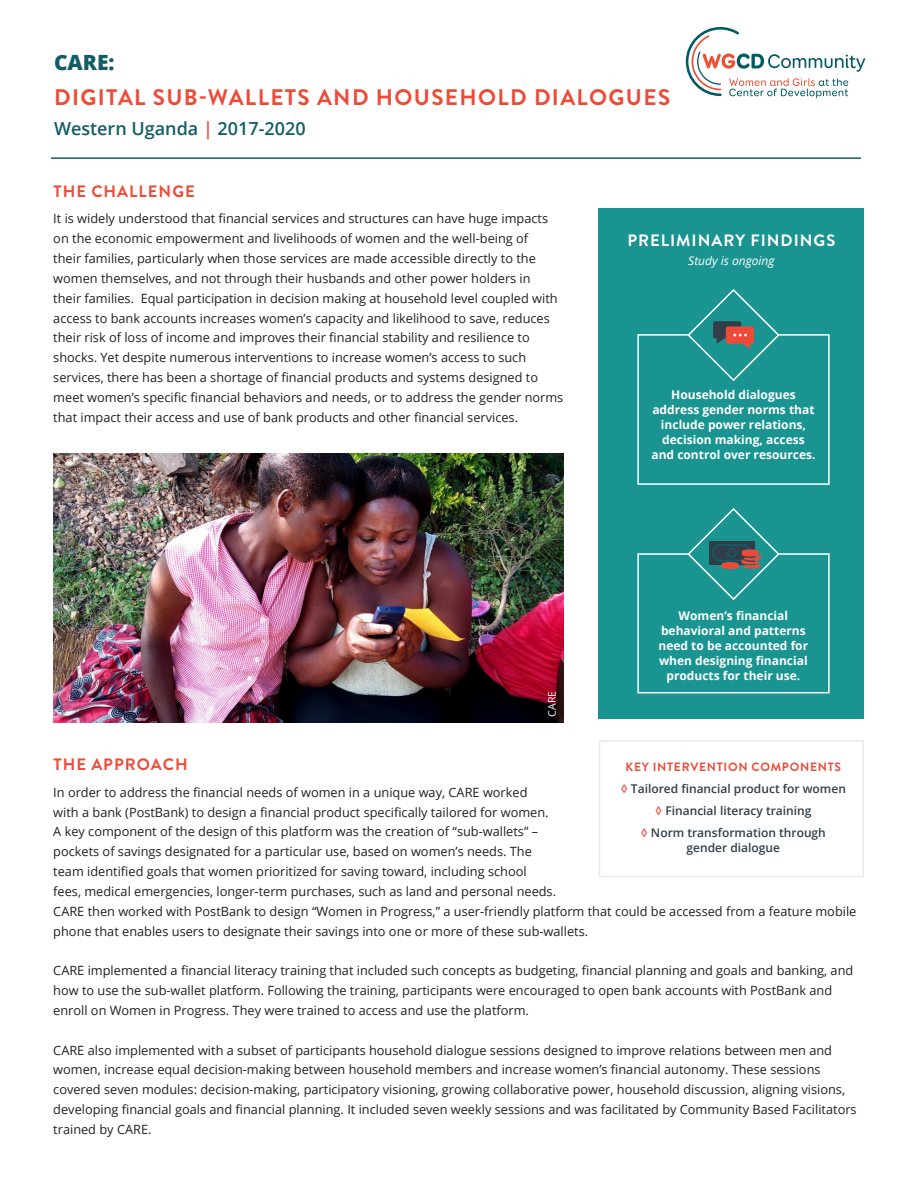
<style>
.page{position:relative;width:918px;height:1188px;background:#fff}
.page>*{position:absolute;margin:0;border:0;box-sizing:border-box;transform-origin:0 0}
.t1{font:700 22.5px "Brandon Grotesque";letter-spacing:.06em;color:#ed4b38}
.t2{font:800 21px "Open Sans";color:#115d66}
.t3{font:600 18px "Open Sans";color:#115d66}
.Para_head_-_Brandon{font:700 16.5px "Brandon Grotesque";letter-spacing:.06em;color:#ed4b38}
.t4{font:700 16.5px "Brandon Grotesque";letter-spacing:.06em;color:#fff}
.Body_-_open_sans_-_8{font:12.75px/19.8px "Open Sans";color:#231f20}
.t5{font:700 12px/15px "Open Sans";color:#fff;text-align:center}
.t6{font:600 12px/15px "Open Sans";color:#313e48;text-align:center}
.t7{font:700 12px "Brandon Grotesque";letter-spacing:.06em;color:#ed4b38}
.t8{font:italic 12px "Open Sans";color:#fff}
.Body_-_open_sans_-_8-2{font:10.5px "Open Sans";color:#fff}
.s1{color:#ed4b38}
</style>
<div class="page">
<svg style="left:686px;top:27px;width:179px;height:71px"></svg>
<hr style="left:51px;top:157px;width:810px;height:2px;background:#115d66">
<img style="left:53px;top:453px;width:510px;height:270px">
<div style="left:599px;top:209px;width:265px;height:510px;background:#199490"></div>
<div style="left:637px;top:334px;width:193px;height:151px;border:2px solid #fff"></div>
<div style="left:637px;top:553px;width:193px;height:140px;border:2px solid #fff"></div>
<svg style="left:686px;top:508px;width:95px;height:92px"></svg>
<svg style="left:686px;top:289px;width:95px;height:93px"></svg>
<p class="t2" style="left:54px;top:46px;width:62px">CARE:</p>
<p class="t1" style="left:54px;top:82px;width:618px">DIGITAL SUB-WALLETS AND HOUSEHOLD DIALOGUES</p>
<p class="t3" style="left:54px;top:116px;width:253px">Western Uganda <span class="s1">|</span> 2017-2020</p>
<p class="Para_head_-_Brandon" style="left:53px;top:180px;width:143px">THE CHALLENGE</p>
<p class="Body_-_open_sans_-_8" style="left:53px;top:208px;width:512px">It is widely understood that financial services and structures can have huge impacts on the economic empowerment and livelihoods of women and the well-being of<br>their families, particularly when those services are made accessible directly to the women themselves, and not through their husbands and other power holders in<br>their families. Equal participation in decision making at household level coupled with access to bank accounts increases women’s capacity and likelihood to save, reduces their risk of loss of income and improves their financial stability and resilience to shocks. Yet despite numerous interventions to increase women’s access to such services, there has been a shortage of financial products and systems designed to meet women’s specific financial behaviors and needs, or to address the gender norms that impact their access and use of bank products and other financial services.</p>
<p class="Body_-_open_sans_-_8-2" style="left:545px;top:717px;width:27px;rotate:-90deg">CARE</p>
<p class="t4" style="left:627px;top:229px;width:209px">PRELIMINARY FINDINGS</p>
<p class="t8" style="left:688px;top:252px;width:88px">Study is ongoing</p>
<p class="t5" style="left:651px;top:387px;width:166px">Household dialogues address gender norms that include power relations, decision making, access and control over resources.</p>
<p class="t5" style="left:659px;top:608px;width:151px">Women’s financial behavioral and patterns need to be accounted for when designing financial products for their use.</p>
<p class="Para_head_-_Brandon" style="left:53px;top:753px;width:136px">THE APPROACH</p>
<p class="Body_-_open_sans_-_8" style="left:53px;top:782px;width:805px">In order to address the financial needs of women in a unique way, CARE worked<br>with a bank (PostBank) to design a financial product specifically tailored for women.<br>A key component of the design of this platform was the creation of “sub-wallets” –<br>pockets of savings designated for a particular use, based on women’s needs. The<br>team identified goals that women prioritized for saving toward, including school<br>fees, medical emergencies, longer-term purchases, such as land and personal needs.<br>CARE then worked with PostBank to design “Women in Progress,” a user-friendly platform that could be accessed from a feature mobile phone that enables users to designate their savings into one or more of these sub-wallets.</p>
<p class="Body_-_open_sans_-_8" style="left:53px;top:960px;width:802px">CARE implemented a financial literacy training that included such concepts as budgeting, financial planning and goals and banking, and how to use the sub-wallet platform. Following the training, participants were encouraged to open bank accounts with PostBank and enroll on Women in Progress. They were trained to access and use the platform.</p>
<p class="Body_-_open_sans_-_8" style="left:53px;top:1040px;width:805px">CARE also implemented with a subset of participants household dialogue sessions designed to improve relations between men and women, increase equal decision-making between household members and increase women’s financial autonomy. These sessions covered seven modules: decision-making, participatory visioning, growing collaborative power, household discussion, aligning visions, developing financial goals and financial planning. It included seven weekly sessions and was facilitated by Community Based Facilitators trained by CARE.</p>
<p class="t7" style="left:626px;top:759px;width:217px">KEY INTERVENTION COMPONENTS</p>
<p class="t6" style="left:621px;top:781px;width:227px"><span class="s1">◊</span> Tailored financial product for women</p>
<p class="t6" style="left:655px;top:803px;width:158px"><span class="s1">◊</span> Financial literacy training</p>
<p class="t6" style="left:641px;top:825px;width:187px"><span class="s1">◊</span> Norm transformation through gender dialogue</p>
</div>
